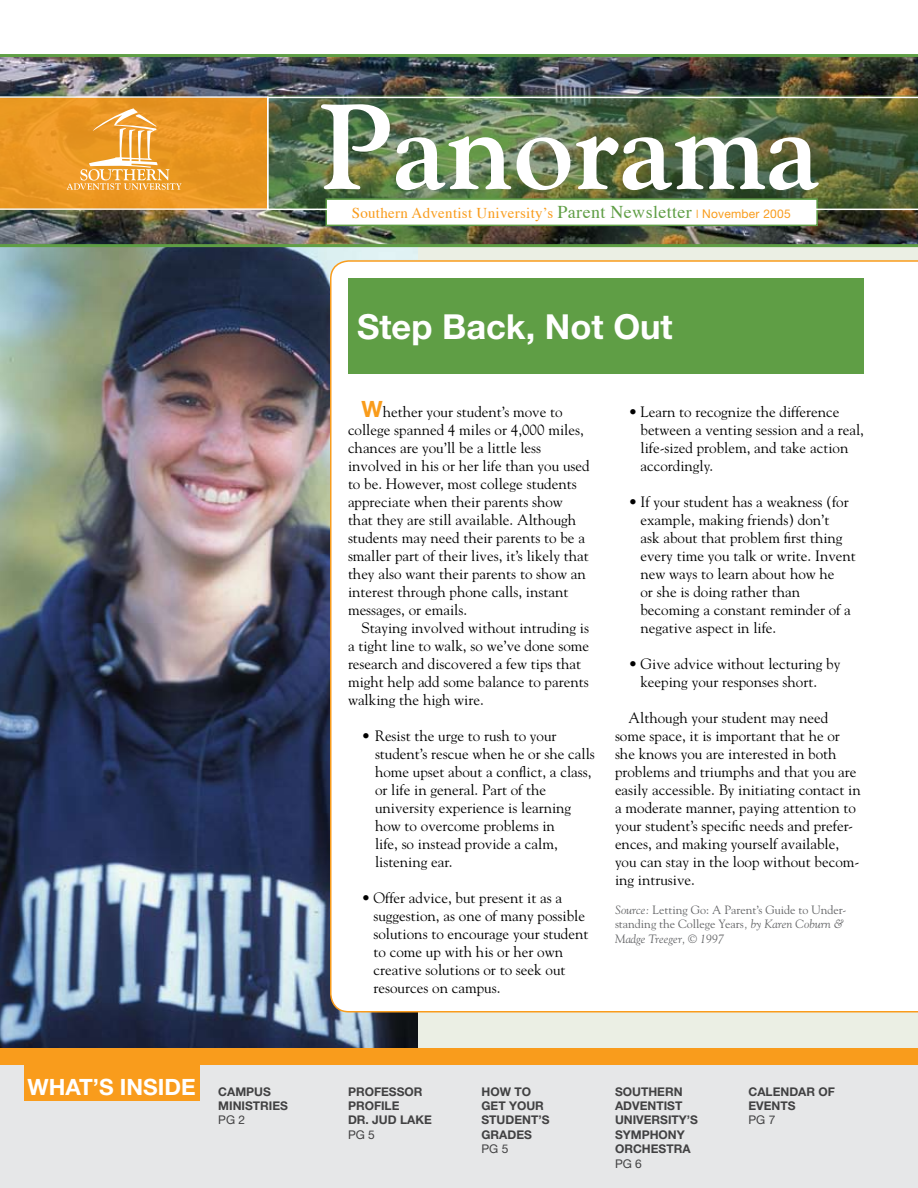
<style>
.page{position:relative;width:918px;height:1188px;background:#fff}
.page>*{position:absolute;margin:0;border:0;box-sizing:border-box;transform-origin:0 0}
.t1{font:700 120px "Goudy";color:#fff}
.t2{font:700 34.5px "Helvetica Neue";color:#fff}
.t3{font:700 22.5px "Helvetica Neue";color:#fff}
.t4{font:15px/18px "Goudy";color:#000}
.t5{font:15px "Times";letter-spacing:.02em;color:#f99c1c}
.t6{font:700 12px/14.4px "Helvetica Neue";color:#414142}
.t7{font:12px/14.4px "Goudy";color:#636466}
.t8{font:12px "Helvetica Neue";color:#414142}
.s1{font-size:18px;color:#5f9e45}
.s2{font-size:12px}
.s3{font-family:"Helvetica Neue";font-size:12px}
.s4{font-size:12px;color:#414142}
.s5{font-family:"Helvetica Neue";font-weight:700;font-size:22.5px;color:#f99c1c}
.s6{font-style:italic}
</style>
<div class="page">
<img style="left:0;top:247px;width:418px;height:801px">
<div style="left:418px;top:228px;width:500px;height:825px;background:#ebefe4"></div>
<div style="left:330px;top:260px;width:588px;height:752px;background:#fff"></div>
<img style="left:0;top:54px;width:918px;height:193px">
<div style="left:326px;top:199px;width:491px;height:26px;background:#fff"></div>
<div style="left:326px;top:198px;width:492px;height:28px;border:2px solid #5f9e45"></div>
<img style="left:268px;top:97px;width:650px;height:113px">
<div style="left:349px;top:278px;width:515px;height:95px;background:#5f9e45"></div>
<svg style="left:0;top:96px;width:268px;height:114px"></svg>
<div style="left:0;top:1050px;width:918px;height:138px;background:#e6e7e8"></div>
<div style="left:25px;top:1062px;width:175px;height:38px;background:#f99c1c"></div>
<div style="left:0;top:1048px;width:918px;height:17px;background:#f99c1c"></div>
<h1 class="t1" style="left:320px;top:75px;width:501px">Panorama</h1>
<p class="t5" style="left:352px;top:203px;width:441px">Southern Adventist University’s <span class="s1">Parent Newsletter</span> <span class="s2">|</span> <span class="s3">November 2005</span></p>
<h3 class="t3" style="left:27px;top:1073px;width:244px">WHAT’S INSI DE <span class="s4">CAMPUS</span></h3>
<p class="t6" style="left:218px;top:1098px;width:8px">MINIS</p>
<p class="t6" style="left:253px;top:1098px;width:33px">TRIES</p>
<p class="t8" style="left:218px;top:1113px;width:28px">pg 2</p>
<h2 class="t2" style="left:357px;top:305px;width:317px">STEP BACK, NOT OUT</h2>
<p class="t4" style="left:348px;top:403px;width:243px;text-indent:14px"><span class="s5">W</span>hether your student’s move to college spanned 4 miles or 4,000 miles, chances are you’ll be a little less involved in his or her life than you used to be. However, most college students appreciate when their parents show that they are still available. Although students may need their parents to be a smaller part of their lives, it’s likely that they also want their parents to show an interest through phone calls, instant messages, or emails.</p>
<p class="t4" style="left:348px;top:619px;width:243px;text-indent:14px">Staying involved without intruding is a tight line to walk, so we’ve done some research and discovered a few tips that might help add some balance to parents walking the high wire.</p>
<p class="t4" style="left:375px;top:727px;width:221px;text-indent:-14px">• Resist the urge to rush to your student’s rescue when he or she calls home upset about a conflict, a class, or life in general. Part of the university experience is learning how to overcome problems in<br>life, so instead provide a calm, listening ear.</p>
<p class="t4" style="left:373px;top:889px;width:216px;text-indent:-12px">• Offer advice, but present it as a suggestion, as one of many possible solutions to encourage your student to come up with his or her own creative solutions or to seek out resources on campus.</p>
<p class="t4" style="left:640px;top:403px;width:225px;text-indent:-12px">• Learn to recognize the difference between a venting session and a real, life-sized problem, and take action accordingly.</p>
<p class="t4" style="left:640px;top:493px;width:217px;text-indent:-12px">• If your student has a weakness (for example, making friends) don’t<br>ask about that problem first thing every time you talk or write. Invent new ways to learn about how he<br>or she is doing rather than becoming a constant reminder of a negative aspect in life.</p>
<p class="t4" style="left:640px;top:655px;width:201px;text-indent:-12px">• Give advice without lecturing by keeping your responses short.</p>
<p class="t4" style="left:615px;top:709px;width:247px;text-indent:14px">Although your student may need some space, it is important that he or she knows you are interested in both problems and triumphs and that you are easily accessible. By initiating contact in a moderate manner, paying attention to your student’s specific needs and prefer&shy;ences, and making yourself available, you can stay in the loop without becom&shy;ing intrusive.</p>
<p class="t7" style="left:615px;top:902px;width:233px"><span class="s6">Source:</span> Letting Go: A Parent’s Guide to Under&shy;standing the College Years<span class="s6">, by Karen Coburn &amp;<br>Madge Treeger, © 1997</span></p>
<p class="t6" style="left:348px;top:1084px;width:50px">PROFESSO</p>
<p class="t6" style="left:414px;top:1084px;width:10px">R</p>
<p class="t6" style="left:348px;top:1098px;width:85px">PROFILE<br>DR. JUD LAKE</p>
<p class="t8" style="left:348px;top:1127px;width:28px">pg 5</p>
<p class="t6" style="left:482px;top:1084px;width:68px;text-indent:33px">TO<br>GET YOUR<br>STUDENT’S<br>GRADES</p>
<p class="t8" style="left:482px;top:1142px;width:28px">pg 5</p>
<p class="t6" style="left:482px;top:1084px;width:11px">HOW</p>
<p class="t6" style="left:615px;top:1084px;width:83px">SOUTHERN<br>ADVENTIST<br>UNIVERSITY’S<br>SYMPHONY<br>ORCHESTRA</p>
<p class="t8" style="left:615px;top:1156px;width:28px">pg 6</p>
<p class="t6" style="left:748px;top:1084px;width:88px">CALENDAR O F<br>EVENTS</p>
<p class="t8" style="left:748px;top:1113px;width:28px">pg 7</p>
</div>
